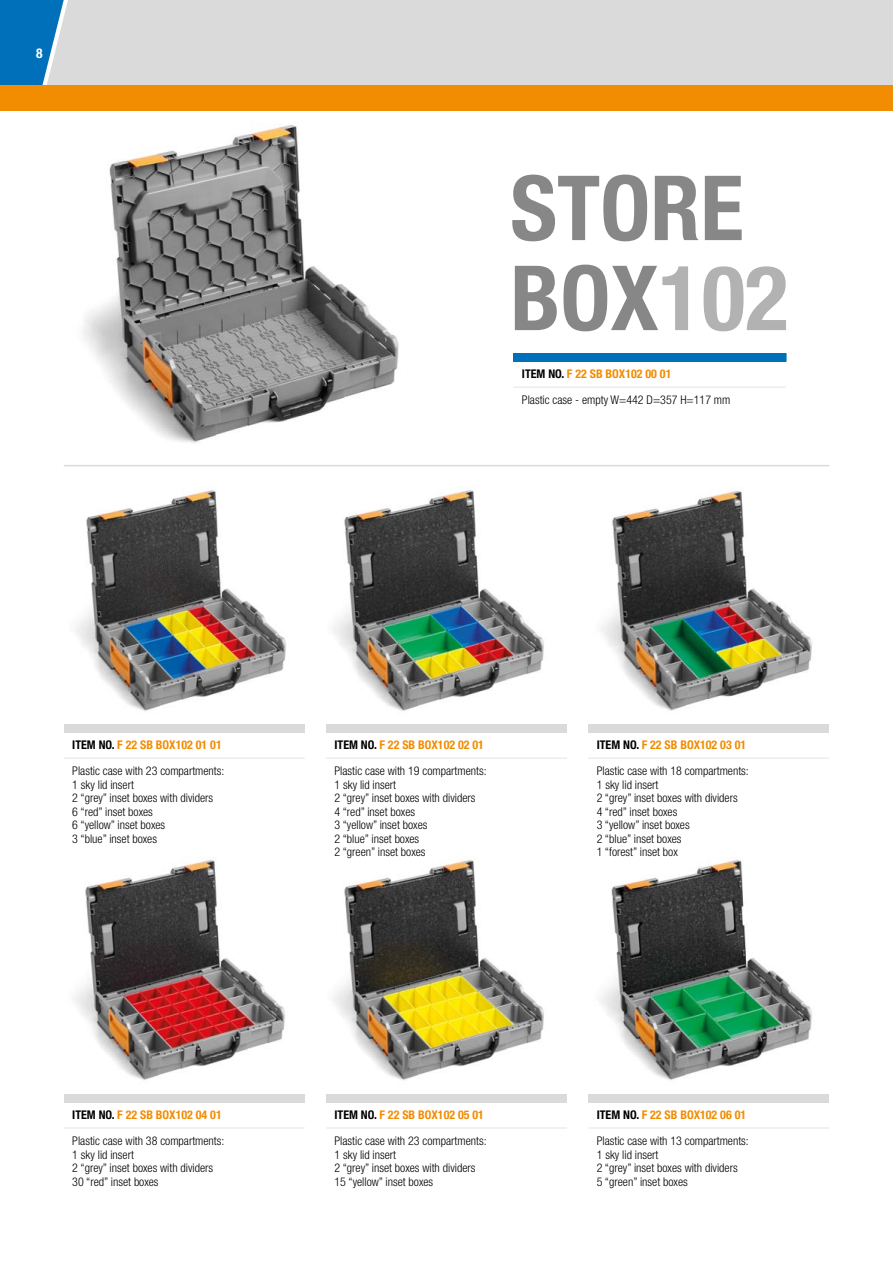
<style>
.page{position:relative;width:893px;height:1263px;background:#fff}
.page>*{position:absolute;margin:0;border:0;box-sizing:border-box;transform-origin:0 0}
.t1{font:700 condensed 90px/90px "Helvetica Neue LT Std";color:#878787}
.t2{font:700 13.5px "Helvetica Neue LT Std Bold Cn CE";color:#fff}
.t3{font:300 condensed 12px/13.5px "Helvetica Neue LT Std";color:#000}
.s1{color:#b3b2b2}
.s2{font-weight:700}
.s3{font-weight:700;color:#f28c00}
</style>
<div class="page">
<div style="left:0;top:0;width:47px;height:85px;background:#0070ba"></div>
<div style="left:47px;top:0;width:846px;height:85px;background:#dadada"></div>
<div style="left:0;top:85px;width:893px;height:26px;background:#f28c00"></div>
<img style="left:551px;top:466px;width:278px;height:637px">
<img style="left:326px;top:745px;width:259px;height:358px">
<img style="left:64px;top:857px;width:241px;height:246px">
<img style="left:333px;top:476px;width:252px;height:269px">
<img style="left:64px;top:466px;width:262px;height:245px">
<img style="left:83px;top:125px;width:316px;height:318px">
<hr style="left:64px;top:465px;width:765px;height:1px;background:#dadada">
<div style="left:588px;top:724px;width:241px;height:9px;background:#dadada"></div>
<hr style="left:588px;top:757px;width:241px;height:2px;background:#ededed">
<div style="left:64px;top:724px;width:241px;height:9px;background:#dadada"></div>
<hr style="left:64px;top:757px;width:241px;height:2px;background:#ededed">
<div style="left:513px;top:353px;width:273px;height:9px;background:#0070ba"></div>
<hr style="left:513px;top:386px;width:273px;height:2px;background:#ededed">
<div style="left:64px;top:1094px;width:241px;height:8px;background:#dadada"></div>
<hr style="left:64px;top:1127px;width:241px;height:2px;background:#ededed">
<div style="left:326px;top:724px;width:241px;height:9px;background:#dadada"></div>
<hr style="left:326px;top:757px;width:241px;height:2px;background:#ededed">
<div style="left:326px;top:1094px;width:241px;height:8px;background:#dadada"></div>
<hr style="left:326px;top:1127px;width:241px;height:2px;background:#ededed">
<div style="left:588px;top:1094px;width:241px;height:8px;background:#dadada"></div>
<hr style="left:588px;top:1127px;width:241px;height:2px;background:#ededed">
<p class="t2" style="left:36px;top:45px;width:8px">8</p>
<h1 class="t1" style="left:510px;top:162px;width:280px">STORE<br>BOX<span class="s1">102</span></h1>
<p class="t3" style="left:522px;top:361px;width:210px;line-height:26px"><span class="s2">ITEM NO.</span> <span class="s3">F 22 SB BOX102 00 01<br></span>Plastic case - empty W=442 D=357 H=117 mm</p>
<p class="t3" style="left:72px;top:732px;width:154px;line-height:26px"><span class="s2">ITEM NO.</span> <span class="s3">F 22 SB BOX102 01 01<br></span>Plastic case with 23 compartments:</p>
<p class="t3" style="left:72px;top:778px;width:142px">1 sky lid insert<br>2 “grey” inset boxes with dividers<br>6 “red” inset boxes<br>6 “yellow” inset boxes<br>3 “blue” inset boxes</p>
<p class="t3" style="left:72px;top:1102px;width:154px;line-height:26px"><span class="s2">ITEM NO.</span> <span class="s3">F 22 SB BOX102 04 01<br></span>Plastic case with 38 compartments:</p>
<p class="t3" style="left:72px;top:1147px;width:142px">1 sky lid insert<br>2 “grey” inset boxes with dividers<br>30 “red” inset boxes</p>
<p class="t3" style="left:334px;top:732px;width:154px;line-height:26px"><span class="s2">ITEM NO.</span> <span class="s3">F 22 SB BOX102 02 01<br></span>Plastic case with 19 compartments:</p>
<p class="t3" style="left:334px;top:778px;width:142px">1 sky lid insert<br>2 “grey” inset boxes with dividers<br>4 “red” inset boxes<br>3 “yellow” inset boxes<br>2 “blue” inset boxes<br>2 “green” inset boxes</p>
<p class="t3" style="left:334px;top:1102px;width:154px;line-height:26px"><span class="s2">ITEM NO.</span> <span class="s3">F 22 SB BOX102 05 01<br></span>Plastic case with 23 compartments:</p>
<p class="t3" style="left:334px;top:1147px;width:142px">1 sky lid insert<br>2 “grey” inset boxes with dividers<br>15 “yellow” inset boxes</p>
<p class="t3" style="left:597px;top:732px;width:154px;line-height:26px"><span class="s2">ITEM NO.</span> <span class="s3">F 22 SB BOX102 03 01<br></span>Plastic case with 18 compartments:</p>
<p class="t3" style="left:597px;top:778px;width:142px">1 sky lid insert<br>2 “grey” inset boxes with dividers<br>4 “red” inset boxes<br>3 “yellow” inset boxes<br>2 “blue” inset boxes<br>1 “forest” inset box</p>
<p class="t3" style="left:597px;top:1102px;width:154px;line-height:26px"><span class="s2">ITEM NO.</span> <span class="s3">F 22 SB BOX102 06 01<br></span>Plastic case with 13 compartments:</p>
<p class="t3" style="left:597px;top:1147px;width:142px">1 sky lid insert<br>2 “grey” inset boxes with dividers<br>5 “green” inset boxes</p>
</div>
